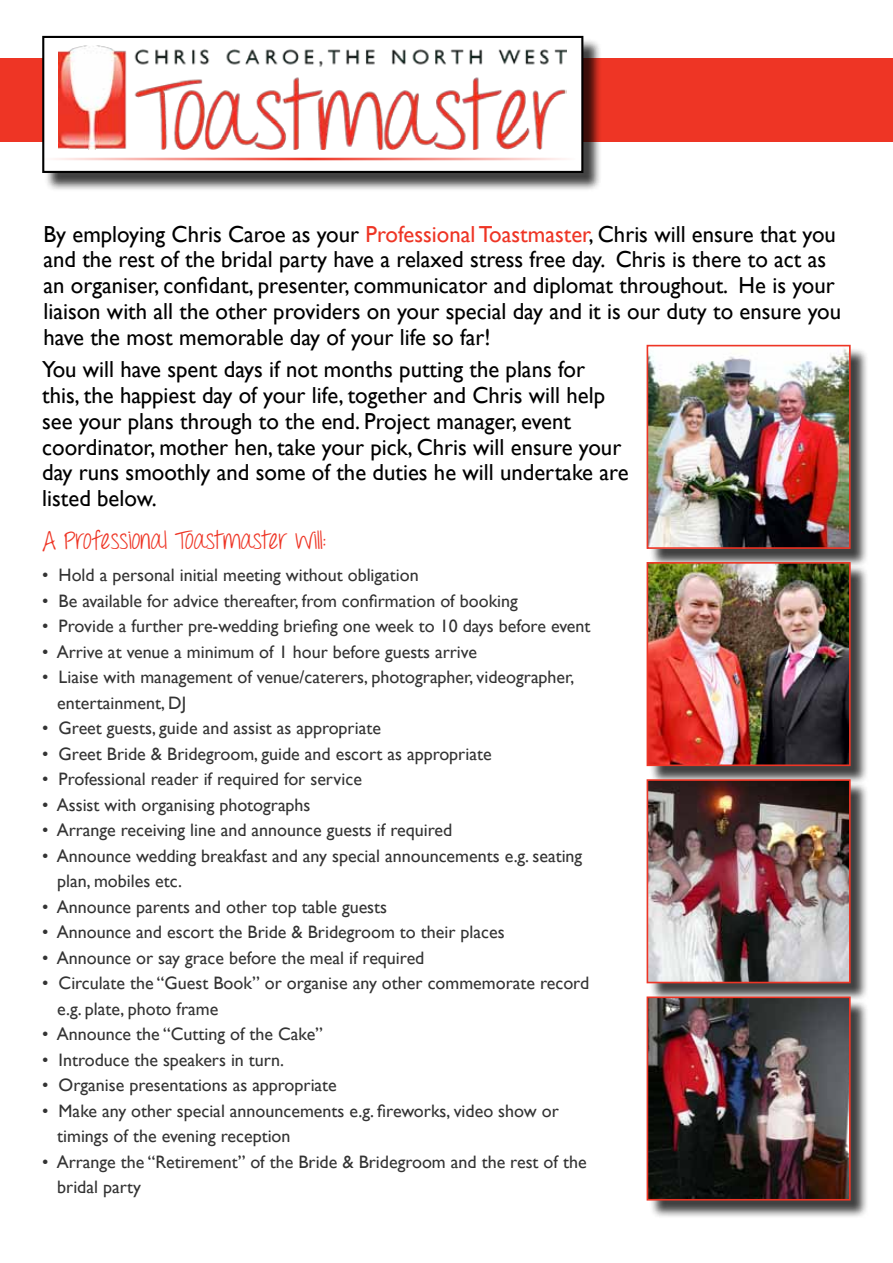
<style>
.page{position:relative;width:893px;height:1263px;background:#fff}
.page>*{position:absolute;margin:0;border:0;box-sizing:border-box;transform-origin:0 0}
.t1{font:25.65px "Throw My Hands Upinthe Air";color:#ee3525}
.t2{font:23.25px/25.7px "Gill Sans";color:#000}
.t3{font:18px/25.5px "Gill Sans";color:#000}
.s1{color:#ee3525}
</style>
<div class="page">
<div style="left:0;top:58px;width:893px;height:84px;background:#ee3525"></div>
<div style="left:44px;top:38px;width:558px;height:153px;background:#000;opacity:.75"></div>
<div style="left:43px;top:37px;width:539px;height:135px;background:#fff"></div>
<div style="left:42px;top:36px;width:541px;height:137px;border:2px solid #000"></div>
<img style="left:58px;top:45px;width:508px;height:104px">
<hr style="left:43px;top:158px;width:532px;height:2px;background:#ee3525">
<div style="left:649px;top:347px;width:220px;height:220px;background:#000;opacity:.75"></div>
<img style="left:650px;top:348px;width:198px;height:198px">
<div style="left:647px;top:345px;width:204px;height:204px;border:2px solid #ee3525"></div>
<div style="left:649px;top:564px;width:220px;height:221px;background:#000;opacity:.75"></div>
<img style="left:650px;top:565px;width:198px;height:198px">
<div style="left:647px;top:562px;width:204px;height:204px;border:2px solid #ee3525"></div>
<div style="left:649px;top:781px;width:220px;height:221px;background:#000;opacity:.75"></div>
<img style="left:650px;top:782px;width:198px;height:198px">
<div style="left:647px;top:779px;width:204px;height:204px;border:2px solid #ee3525"></div>
<div style="left:649px;top:999px;width:220px;height:220px;background:#000;opacity:.75"></div>
<img style="left:650px;top:999px;width:198px;height:198px">
<div style="left:647px;top:996px;width:204px;height:204px;border:2px solid #ee3525"></div>
<p class="t2" style="left:43px;top:221px;width:799px">By employing Chris Caroe as your <span class="s1">Professional Toastmaster</span>, Chris will ensure that you and the rest of the bridal party have a relaxed stress free day. Chris is there to act as an organiser, confidant, presenter, communicator and diplomat throughout. He is your liaison with all the other providers on your special day and it is our duty to ensure you have the most memorable day of your life so far!</p>
<p class="t2" style="left:42px;top:357px;width:588px">You will have spent days if not months putting the plans for<br>this, the happiest day of your life, together and Chris will help see your plans through to the end. Project manager, event coordinator, mother hen, take your pick, Chris will ensure your day runs smoothly and some of the duties he will undertake are listed below.</p>
<h1 class="t1" style="left:43px;top:525px;width:285px">A Professional Toastmaster will:</h1>
<p class="t3" style="left:42px;top:563px;width:378px">• Hold a personal initial meeting without obligation</p>
<p class="t3" style="left:42px;top:588px;width:477px">• Be available for advice thereafter, from confirmation of booking</p>
<p class="t3" style="left:42px;top:614px;width:550px">• Provide a further pre-wedding briefing one week to 10 days before event</p>
<p class="t3" style="left:42px;top:639px;width:436px">• Arrive at venue a minimum of 1 hour before guests arrive</p>
<p class="t3" style="left:57px;top:665px;width:519px;text-indent:-15px">• Liaise with management of venue/caterers, photographer, videographer, entertainment, DJ</p>
<p class="t3" style="left:42px;top:716px;width:340px">• Greet guests, guide and assist as appropriate</p>
<p class="t3" style="left:42px;top:741px;width:451px">• Greet Bride &amp; Bridegroom, guide and escort as appropriate</p>
<p class="t3" style="left:42px;top:767px;width:321px">• Professional reader if required for service</p>
<p class="t3" style="left:42px;top:792px;width:270px">• Assist with organising photographs</p>
<p class="t3" style="left:42px;top:818px;width:411px">• Arrange receiving line and announce guests if required</p>
<p class="t3" style="left:57px;top:843px;width:527px;text-indent:-15px">• Announce wedding breakfast and any special announcements e.g. seating plan, mobiles etc.</p>
<p class="t3" style="left:42px;top:894px;width:346px">• Announce parents and other top table guests</p>
<p class="t3" style="left:42px;top:920px;width:464px">• Announce and escort the Bride &amp; Bridegroom to their places</p>
<p class="t3" style="left:42px;top:945px;width:384px">• Announce or say grace before the meal if required</p>
<p class="t3" style="left:57px;top:971px;width:534px;text-indent:-15px">• Circulate the “Guest Book” or organise any other commemorate record e.g. plate, photo frame</p>
<p class="t3" style="left:42px;top:1022px;width:282px">• Announce the “Cutting of the Cake”</p>
<p class="t3" style="left:42px;top:1047px;width:243px">• Introduce the speakers in turn.</p>
<p class="t3" style="left:42px;top:1073px;width:296px">• Organise presentations as appropriate</p>
<p class="t3" style="left:57px;top:1098px;width:503px;text-indent:-15px">• Make any other special announcements e.g. fireworks, video show or timings of the evening reception</p>
<p class="t3" style="left:57px;top:1149px;width:531px;text-indent:-15px">• Arrange the “Retirement” of the Bride &amp; Bridegroom and the rest of the bridal party</p>
</div>
